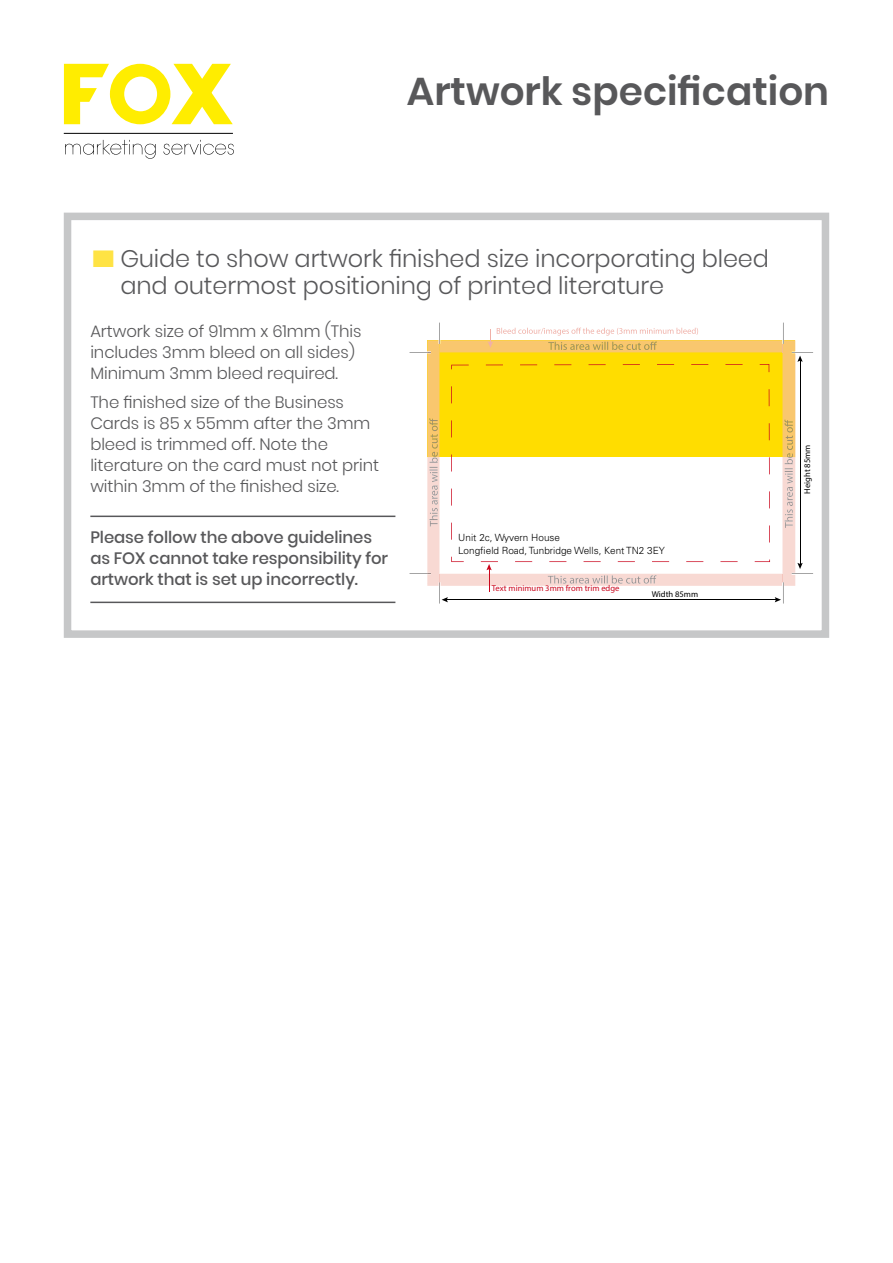
<style>
.page{position:relative;width:893px;height:1263px;background:#fff}
.page>*{position:absolute;margin:0;border:0;box-sizing:border-box;transform-origin:0 0}
.t1{font:600 39px "Poppins";color:#58585a}
.t2{font:300 24px/27px "Poppins";letter-spacing:-.005em;color:#58585a}
.t3{font:300 16.5px/21px "Poppins";letter-spacing:-.005em;color:#58585a}
.t4{font:500 16.5px/21px "Poppins";letter-spacing:-.005em;color:#58585a}
.t5{font:300 9.9px/12.8px "Univers";color:#000}
.t6{font:8.55px "Myriad Pro";color:#cb061d}
.t7{font:8.55px "Myriad Pro";color:#000}
.s1{color:#ffe344}
</style>
<div class="page">
<svg style="left:64px;top:64px;width:169px;height:60px"></svg>
<svg style="left:65px;top:140px;width:91px;height:19px"></svg>
<svg style="left:163px;top:140px;width:71px;height:15px"></svg>
<hr style="left:64px;top:133px;width:169px;height:1px;background:#000">
<div style="left:64px;top:213px;width:765px;height:425px;border:8px solid #c6c7c8"></div>
<hr style="left:90px;top:516px;width:305px;height:1px;background:#58585a">
<hr style="left:90px;top:602px;width:305px;height:1px;background:#58585a">
<svg style="left:409px;top:323px;width:404px;height:280px"></svg>
<h1 class="t1" style="left:407px;top:68px;width:424px">Artwork specification</h1>
<h2 class="t2" style="left:120px;top:245px;width:650px;text-indent:-28px"><span class="s1">■</span> Guide to show artwork finished size incorporating bleed and outermost positioning of printed literature</h2>
<p class="t3" style="left:90px;top:320px;width:273px">Artwork size of 91mm x 61mm (This includes 3mm bleed on all sides)<br>Minimum 3mm bleed required.</p>
<p class="t3" style="left:90px;top:392px;width:290px">The finished size of the Business<br>Cards is 85 x 55mm after the 3mm bleed is trimmed off. Note the literature on the card must not print within 3mm of the finished size.</p>
<p class="t4" style="left:90px;top:526px;width:299px">Please follow the above guidelines as FOX cannot take responsibility for artwork that is set up incorrectly.</p>
<p class="t5" style="left:458px;top:531px;width:208px">Unit 2c, Wyvern House<br>Longfield Road, Tunbridge Wells, Kent TN2 3EY</p>
<p class="t6" style="left:492px;top:582px;width:129px">Text minimum 3mm from trim edge</p>
<p class="t7" style="left:652px;top:589px;width:48px">Width 85mm</p>
<p class="t7" style="left:802px;top:494px;width:50px;rotate:-90deg">Height 85mm</p>
</div>
